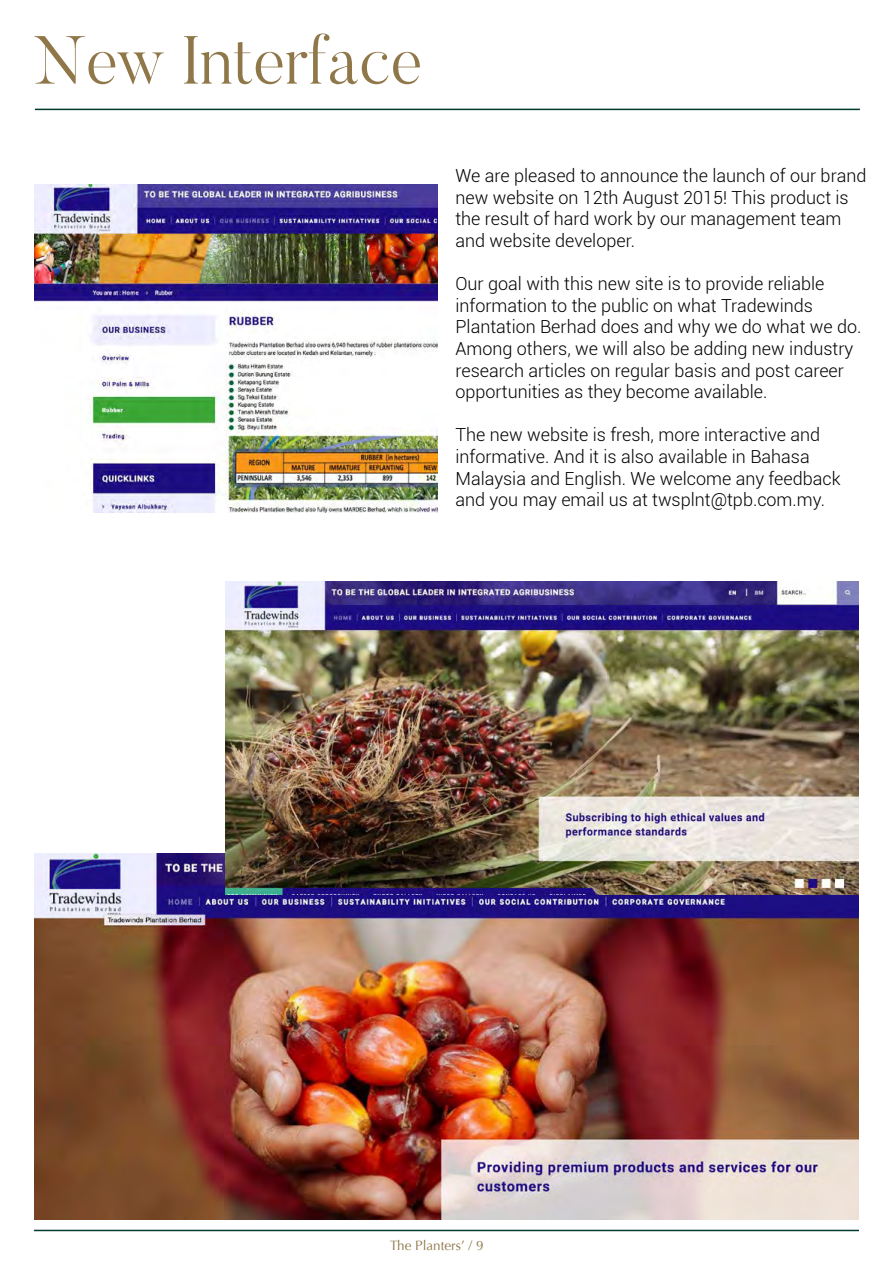
<style>
.page{position:relative;width:893px;height:1263px;background:#fff}
.page>*{position:absolute;margin:0;border:0;box-sizing:border-box;transform-origin:0 0}
.t1{font:300 67.5px "Butler";color:#8f7749}
.t2{font:300 18px/21.6px "Roboto";color:#000}
.t3{font:13.5px "Optima";color:#8f7749}
</style>
<div class="page">
<hr style="left:34px;top:1230px;width:825px;height:1px;background:#003a2f">
<img style="left:34px;top:854px;width:825px;height:366px">
<hr style="left:35px;top:109px;width:825px;height:1px;background:#003a2f">
<img style="left:225px;top:582px;width:634px;height:313px">
<img style="left:35px;top:185px;width:402px;height:327px">
<h1 class="t1" style="left:34px;top:18px;width:390px">New Interface</h1>
<p class="t2" style="left:455px;top:164px;width:413px">We are pleased to announce the launch of our brand new website on 12th August 2015! This product is the result of hard work by our management team and website developer.</p>
<p class="t2" style="left:455px;top:272px;width:407px">Our goal with this new site is to provide reliable information to the public on what Tradewinds Plantation Berhad does and why we do what we do.<br>Among others, we will also be adding new industry research articles on regular basis and post career opportunities as they become available.</p>
<p class="t2" style="left:455px;top:424px;width:387px">The new website is fresh, more interactive and informative. And it is also available in Bahasa Malaysia and English. We welcome any feedback and you may email us at twsplnt@tpb.com.my.</p>
<p class="t3" style="left:390px;top:1238px;width:95px">The Planters’ / 9</p>
</div>
